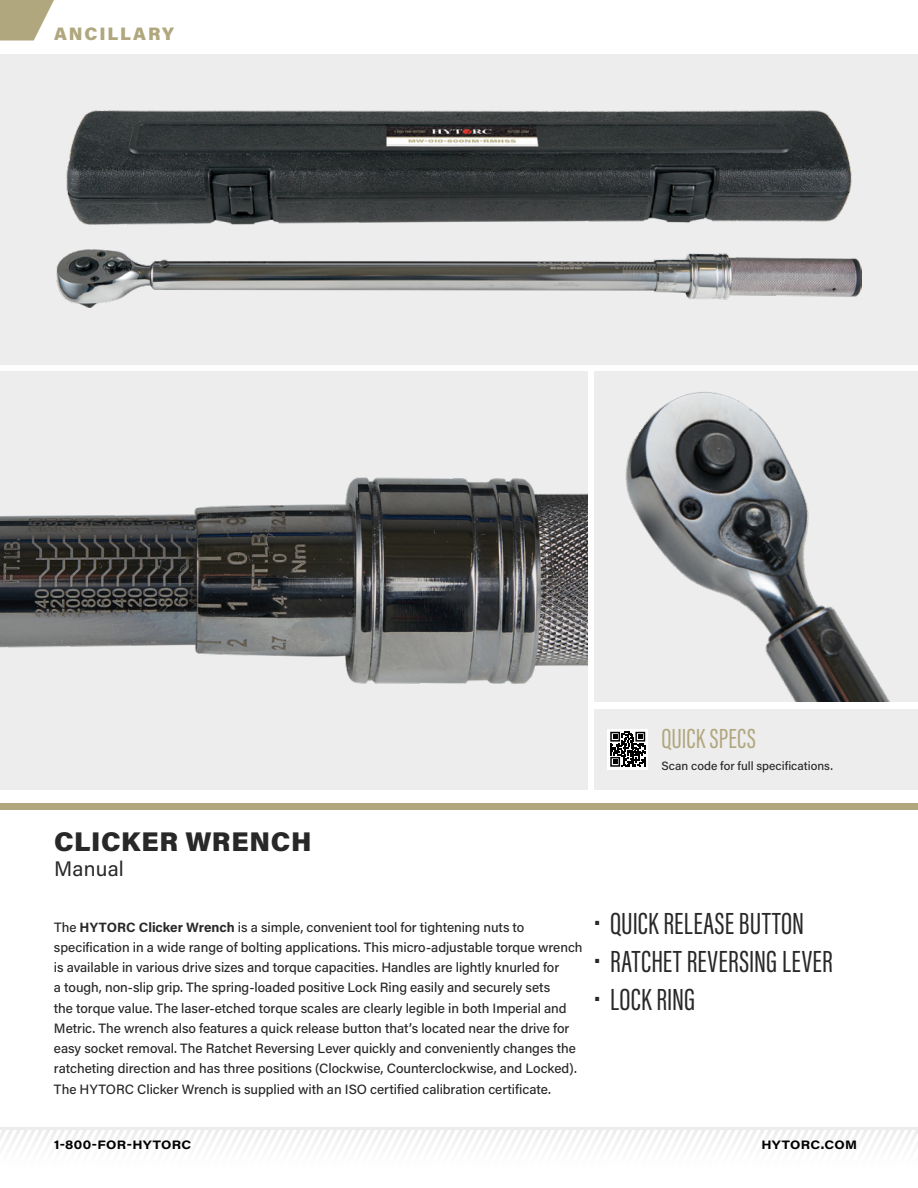
<style>
.page{position:relative;width:918px;height:1188px;background:#fff}
.page>*{position:absolute;margin:0;border:0;box-sizing:border-box;transform-origin:0 0}
.t1{font:31.5px "Acumin Pro Extra Cond";letter-spacing:.005em;color:#292829}
.t2{font:28.5px "Acumin Pro Extra Cond";letter-spacing:.005em;color:#b0a77e}
.t3{font:900 27px "Acumin Pro";letter-spacing:.025em;color:#292829}
.t4{font:21px "Acumin Pro";letter-spacing:.005em;color:#292829}
.t5{font:900 18px "Acumin Pro";letter-spacing:.105em;color:#b0a77e}
.t6{font:500 13.5px/20.2px "Acumin Pro";letter-spacing:-.005em;color:#292829}
.t7{font:500 12px "Acumin Pro";color:#292829}
.t8{font:700 12px "Acumin Pro Wide";letter-spacing:.025em;color:#000}
.s1{font-weight:700}
</style>
<div class="page">
<div style="left:0;top:1127px;width:918px;height:61px;background:#ededee"></div>
<svg style="left:0;top:1130px;width:918px;height:58px;fill:#fefefe"></svg>
<div style="left:0;top:803px;width:918px;height:7px;background:#b0a77e"></div>
<svg style="left:0;top:0;width:54px;height:40px"></svg>
<div style="left:0;top:54px;width:918px;height:310px;background:#ededee"></div>
<img style="left:57px;top:111px;width:804px;height:197px">
<div style="left:594px;top:709px;width:324px;height:81px;background:#ededee"></div>
<img style="left:594px;top:371px;width:324px;height:331px">
<div style="left:0;top:371px;width:587px;height:419px;background:#ededee"></div>
<img style="left:0;top:477px;width:587px;height:207px">
<svg style="left:608px;top:729px;width:40px;height:41px"></svg>
<svg style="left:610px;top:732px;width:35px;height:35px"></svg>
<h3 class="t5" style="left:54px;top:21px;width:121px">ANCILLARY</h3>
<h2 class="t2" style="left:662px;top:722px;width:96px">QUICK SPECS</h2>
<p class="t7" style="left:662px;top:757px;width:173px">Scan code for full specifications.</p>
<h3 class="t3" style="left:54px;top:822px;width:259px">CLICKER WRENCH</h3>
<h3 class="t4" style="left:54px;top:854px;width:71px">Manual</h3>
<p class="t6" style="left:54px;top:916px;width:530px">The <span class="s1">HYTORC Clicker Wrench</span> is a simple, convenient tool for tightening nuts to specification in a wide range of bolting applications. This micro-adjustable torque wrench is available in various drive sizes and torque capacities. Handles are lightly knurled for<br>a tough, non-slip grip. The spring-loaded positive Lock Ring easily and securely sets<br>the torque value. The laser-etched torque scales are clearly legible in both Imperial and Metric. The wrench also features a quick release button that’s located near the drive for easy socket removal. The Ratchet Reversing Lever quickly and conveniently changes the ratcheting direction and has three positions (Clockwise, Counterclockwise, and Locked).<br>The HYTORC Clicker Wrench is supplied with an ISO certified calibration certificate.</p>
<h1 class="t1" style="left:594px;top:905px;width:212px">• QUICK RELEASE BUTTON</h1>
<h1 class="t1" style="left:594px;top:943px;width:240px">• RATCHET REVERSING LEVER</h1>
<h1 class="t1" style="left:594px;top:981px;width:103px">• LOCK RING</h1>
<p class="t8" style="left:54px;top:1136px;width:139px">1-800-FOR-HYTORC</p>
<p class="t8" style="left:761px;top:1136px;width:97px">HYTORC.COM</p>
</div>
